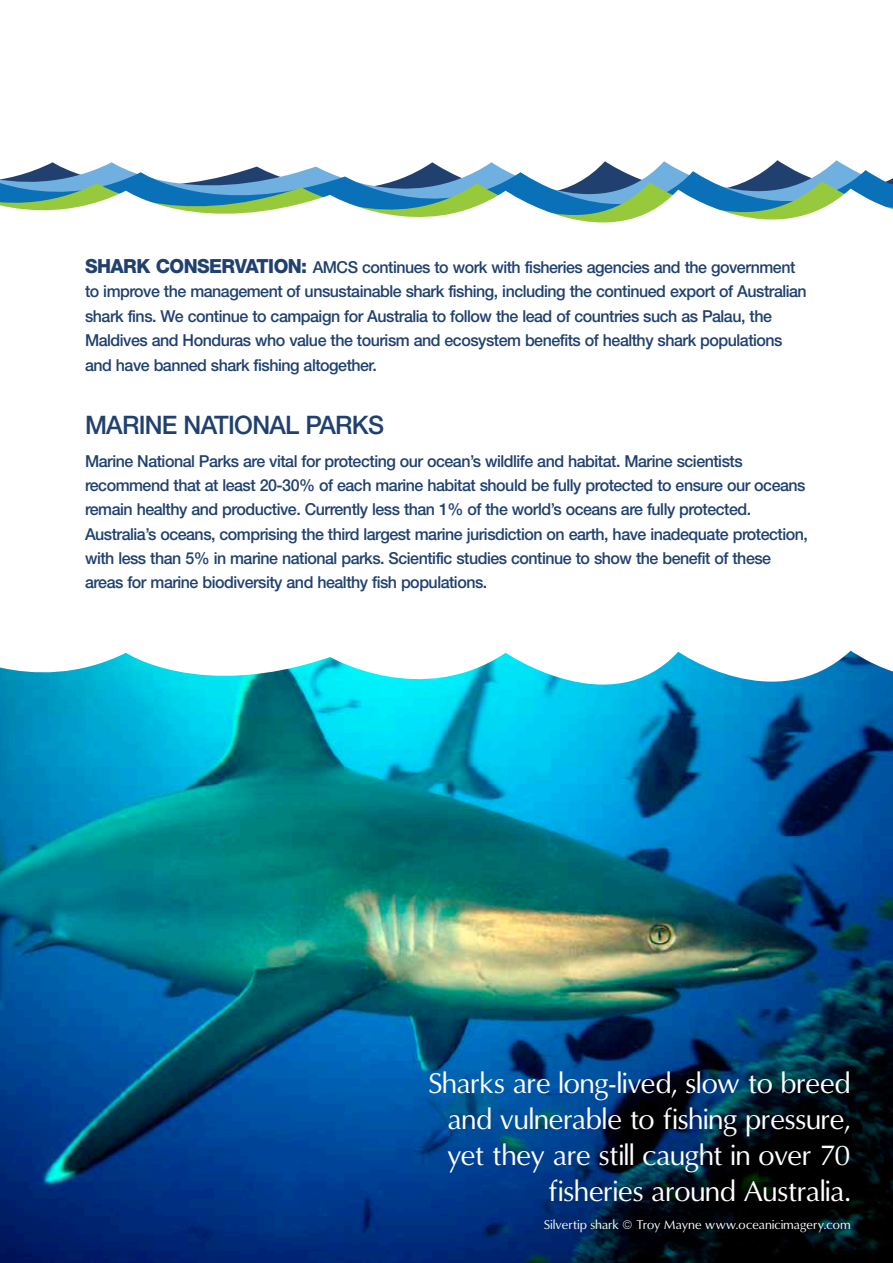
<style>
.page{position:relative;width:893px;height:1263px;background:#fff}
.page>*{position:absolute;margin:0;border:0;box-sizing:border-box;transform-origin:0 0}
.t1{font:27px/36px "Omni";letter-spacing:.005em;color:#fff;text-align:right}
.t2{font:500 25.5px "Helvetica Neue";letter-spacing:-.03em;color:#20416f}
.t3{font:500 16.5px/24.3px "Helvetica Neue";letter-spacing:-.03em;color:#20416f}
.t4{font:12px "Omni";letter-spacing:.02em;color:#fff}
.s1{font-weight:800;font-size:19.5px}
</style>
<div class="page">
<svg style="left:20px;top:164px;width:854px;height:11px"></svg>
<svg style="left:0;top:175px;width:893px;height:8px"></svg>
<svg style="left:0;top:183px;width:893px;height:40px"></svg>
<img style="left:0;top:651px;width:893px;height:612px">
<p class="t3" style="left:85px;top:255px;width:723px"><span class="s1">SHARK CONSERVATION:</span> AMCS continues to work with fisheries agencies and the government to improve the management of unsustainable shark fishing, including the continued export of Australian shark fins. We continue to campaign for Australia to follow the lead of countries such as Palau, the Maldives and Honduras who value the tourism and ecosystem benefits of healthy shark populations and have banned shark fishing altogether.</p>
<h2 class="t2" style="left:85px;top:409px;width:19px">Mar</h2>
<h2 class="t2" style="left:139px;top:409px;width:184px">ine National Park</h2>
<h2 class="t2" style="left:368px;top:409px;width:18px">s</h2>
<p class="t3" style="left:85px;top:448px;width:724px">Marine National Parks are vital for protecting our ocean’s wildlife and habitat. Marine scientists recommend that at least 20-30% of each marine habitat should be fully protected to ensure our oceans remain healthy and productive. Currently less than 1% of the world’s oceans are fully protected.<br>Australia’s oceans, comprising the third largest marine jurisdiction on earth, have inadequate protection, with less than 5% in marine national parks. Scientific studies continue to show the benefit of these areas for marine biodiversity and healthy fish populations.</p>
<h1 class="t1" style="left:429px;top:1065px;width:423px">Sharks are long-lived, slow to breed and vulnerable to fishing pressure, yet they are still caught in over 70 fisheries around Australia.</h1>
<p class="t4" style="left:544px;top:1217px;width:308px">Silvertip shark © Troy Mayne www.oceanicimagery.com</p>
</div>
